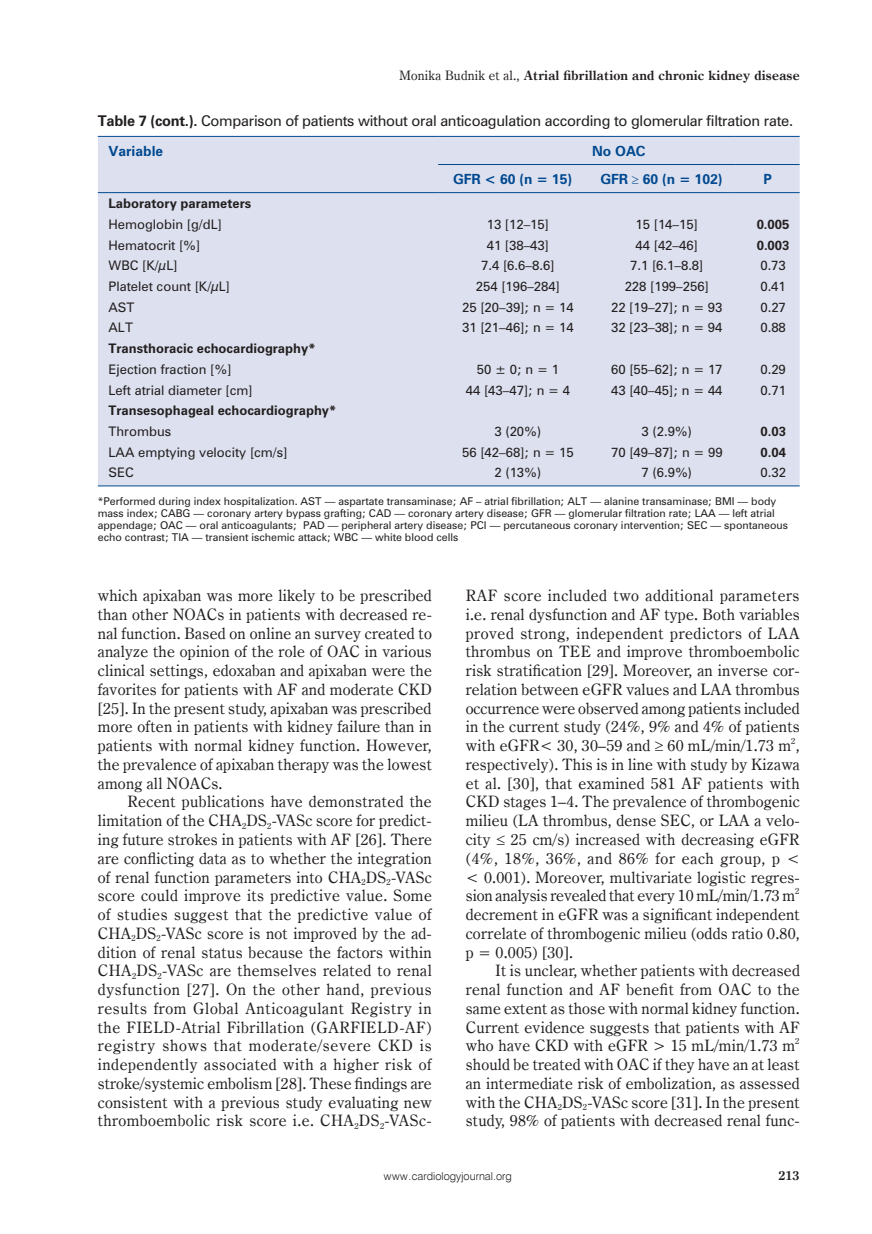
<style>
.page{position:relative;width:872px;height:1234px;background:#fff}
.page>*{position:absolute;margin:0;border:0;box-sizing:border-box;transform-origin:0 0}
.t1{font:15.75px/18.8px "Century Oldst EU";letter-spacing:.015em;color:#231f20;text-align:justify}
.t2{font:13.5px "Zurich PL";letter-spacing:-.02em;color:#231f20}
.t3{font:700 13.05px "Century Oldst EU";letter-spacing:.015em;color:#231f20}
.t4{font:700 12.75px "Zurich PL";color:#014990}
.t5{font:700 12.75px "Century Oldst EU";color:#231f20}
.t6{font:12px "Zurich PL";color:#231f20}
.t7{font:700 12px "Zurich PL";color:#231f20}
.t8{font:10.95px "Swis 721 Lt EU";color:#231f20}
.t9{font:9.75px/11.9px "Zurich PL";color:#231f20}
.s1{font-weight:400}
.s2{font-weight:700}
</style>
<div class="page">
<div style="left:98px;top:137px;width:701px;height:348px;background:#dde1ef"></div>
<hr style="left:438px;top:164px;width:149px;height:1px;background:#014990">
<hr style="left:587px;top:164px;width:149px;height:1px;background:#014990">
<hr style="left:736px;top:164px;width:63px;height:1px;background:#014990">
<hr style="left:98px;top:485px;width:340px;height:1px;background:#014990">
<hr style="left:438px;top:485px;width:149px;height:1px;background:#014990">
<hr style="left:587px;top:485px;width:149px;height:1px;background:#014990">
<hr style="left:736px;top:485px;width:63px;height:1px;background:#014990">
<hr style="left:98px;top:136px;width:340px;height:1px;background:#014990">
<hr style="left:438px;top:136px;width:149px;height:1px;background:#014990">
<hr style="left:587px;top:136px;width:149px;height:1px;background:#014990">
<hr style="left:736px;top:136px;width:63px;height:1px;background:#014990">
<hr style="left:98px;top:192px;width:340px;height:1px;background:#014990">
<hr style="left:438px;top:192px;width:149px;height:1px;background:#014990">
<hr style="left:587px;top:192px;width:149px;height:1px;background:#014990">
<hr style="left:736px;top:192px;width:63px;height:1px;background:#014990">
<p class="t3" style="left:399px;top:68px;width:402px"><span class="s1">Monika Budnik et al.,</span> Atrial fibrillation and chronic kidney disease</p>
<p class="t2" style="left:98px;top:111px;width:697px"><span class="s2">Table 7 (cont.).</span> Comparison of patients without oral anticoagulation according to glomerular filtration rate.</p>
<p class="t4" style="left:108px;top:142px;width:56px">Variable</p>
<p class="t4" style="left:592px;top:142px;width:55px">No OAC</p>
<p class="t4" style="left:453px;top:170px;width:121px">GFR &lt; 60 (n = 15)</p>
<p class="t4" style="left:600px;top:170px;width:124px">GFR ≥ 60 (n = 102)</p>
<p class="t4" style="left:763px;top:170px;width:10px">P</p>
<p class="t7" style="left:108px;top:195px;width:144px">Laboratory parameters</p>
<p class="t6" style="left:108px;top:216px;width:115px">Hemoglobin [g/dL]</p>
<p class="t6" style="left:487px;top:216px;width:64px">13 [12–15]</p>
<p class="t6" style="left:635px;top:216px;width:64px">15 [14–15]</p>
<p class="t7" style="left:756px;top:216px;width:34px">0.005</p>
<p class="t6" style="left:108px;top:237px;width:93px">Hematocrit [%]</p>
<p class="t6" style="left:487px;top:237px;width:64px">41 [38–43]</p>
<p class="t6" style="left:635px;top:237px;width:64px">44 [42–46]</p>
<p class="t7" style="left:756px;top:237px;width:34px">0.003</p>
<p class="t6" style="left:108px;top:257px;width:71px">WBC [K/μL]</p>
<p class="t6" style="left:481px;top:257px;width:75px">7.4 [6.6–8.6]</p>
<p class="t6" style="left:630px;top:257px;width:75px">7.1 [6.1–8.8]</p>
<p class="t6" style="left:760px;top:257px;width:27px">0.73</p>
<p class="t6" style="left:108px;top:278px;width:123px">Platelet count [K/μL]</p>
<p class="t6" style="left:476px;top:278px;width:86px">254 [196–284]</p>
<p class="t6" style="left:624px;top:278px;width:86px">228 [199–256]</p>
<p class="t6" style="left:760px;top:278px;width:27px">0.41</p>
<p class="t6" style="left:108px;top:299px;width:28px">AST</p>
<p class="t6" style="left:462px;top:299px;width:113px">25 [20–39]; n = 14</p>
<p class="t6" style="left:611px;top:299px;width:113px">22 [19–27]; n = 93</p>
<p class="t6" style="left:760px;top:299px;width:27px">0.27</p>
<p class="t6" style="left:108px;top:320px;width:26px">ALT</p>
<p class="t6" style="left:462px;top:320px;width:113px">31 [21–46]; n = 14</p>
<p class="t6" style="left:611px;top:320px;width:113px">32 [23–38]; n = 94</p>
<p class="t6" style="left:760px;top:320px;width:27px">0.88</p>
<p class="t7" style="left:109px;top:340px;width:208px">Transthoracic echocardiography*</p>
<p class="t6" style="left:109px;top:361px;width:124px">Ejection fraction [%]</p>
<p class="t6" style="left:477px;top:361px;width:84px">50 ± 0; n = 1</p>
<p class="t6" style="left:611px;top:361px;width:113px">60 [55–62]; n = 17</p>
<p class="t6" style="left:760px;top:361px;width:27px">0.29</p>
<p class="t6" style="left:109px;top:382px;width:146px">Left atrial diameter [cm]</p>
<p class="t6" style="left:466px;top:382px;width:106px">44 [43–47]; n = 4</p>
<p class="t6" style="left:611px;top:382px;width:113px">43 [40–45]; n = 44</p>
<p class="t6" style="left:760px;top:382px;width:27px">0.71</p>
<p class="t7" style="left:109px;top:402px;width:229px">Transesophageal echocardiography*</p>
<p class="t6" style="left:109px;top:423px;width:64px">Thrombus</p>
<p class="t6" style="left:494px;top:423px;width:48px">3 (20%)</p>
<p class="t6" style="left:641px;top:423px;width:52px">3 (2.9%)</p>
<p class="t7" style="left:760px;top:423px;width:27px">0.03</p>
<p class="t6" style="left:109px;top:444px;width:180px">LAA emptying velocity [cm/s]</p>
<p class="t6" style="left:462px;top:444px;width:113px">56 [42–68]; n = 15</p>
<p class="t6" style="left:611px;top:444px;width:113px">70 [49–87]; n = 99</p>
<p class="t7" style="left:760px;top:444px;width:27px">0.04</p>
<p class="t6" style="left:109px;top:464px;width:27px">SEC</p>
<p class="t6" style="left:494px;top:464px;width:48px">2 (13%)</p>
<p class="t6" style="left:641px;top:464px;width:52px">7 (6.9%)</p>
<p class="t6" style="left:760px;top:464px;width:27px">0.32</p>
<p class="t9" style="left:98px;top:495px;width:691px">*Performed during index hospitalization. AST — aspartate transaminase; AF – atrial fibrillation; ALT — alanine transaminase; BMI — body mass index; CABG — coronary artery bypass grafting; CAD — coronary artery disease; GFR — glomerular filtration rate; LAA — left atrial appendage; OAC — oral anticoagulants; PAD — peripheral artery disease; PCI — percutaneous coronary intervention; SEC — spontaneous echo contrast; TIA — transient ischemic attack; WBC — white blood cells</p>
<p class="t1" style="left:98px;top:586px;width:335px">which apixaban was more likely to be prescribed than other NOACs in patients with decreased re&shy;nal function. Based on online an survey created to analyze the opinion of the role of OAC in various clinical settings, edoxaban and apixaban were the favorites for patients with AF and moderate CKD [25]. In the present study, apixaban was prescribed more often in patients with kidney failure than in patients with normal kidney function. However, the prevalence of apixaban therapy was the lowest among all NOACs.</p>
<p class="t1" style="left:98px;top:792px;width:336px;text-indent:30px">Recent publications have demonstrated the limitation of the CHA<sub>2</sub>DS<sub>2</sub>-VASc score for predict&shy;ing future strokes in patients with AF [26]. There are conflicting data as to whether the integration of renal function parameters into CHA<sub>2</sub>DS<sub>2</sub>-VASc score could improve its predictive value. Some of studies suggest that the predictive value of CHA<sub>2</sub>DS<sub>2</sub>-VASc score is not improved by the ad&shy;dition of renal status because the factors within CHA<sub>2</sub>DS<sub>2</sub>-VASc are themselves related to renal dysfunction [27]. On the other hand, previous results from Global Anticoagulant Registry in the FIELD-Atrial Fibrillation (GARFIELD-AF) registry shows that moderate/severe CKD is independently associated with a higher risk of stroke/systemic embolism [28]. These findings are consistent with a previous study evaluating new thromboembolic risk score i.e. CHA<sub>2</sub>DS<sub>2</sub>-VASc-</p>
<p class="t1" style="left:466px;top:586px;width:336px">RAF score included two additional parameters i.e. renal dysfunction and AF type. Both variables proved strong, independent predictors of LAA thrombus on TEE and improve thromboembolic risk stratification [29]. Moreover, an inverse cor&shy;relation between eGFR values and LAA thrombus occurrence were observed among patients included in the current study (24%, 9% and 4% of patients with eGFR&lt; 30, 30–59 and ≥ 60 mL/min/1.73 m<sup>2</sup>, respectively). This is in line with study by Kizawa et al. [30], that examined 581 AF patients with CKD stages 1–4. The prevalence of thrombogenic milieu (LA thrombus, dense SEC, or LAA a velo&shy;city ≤ 25 cm/s) increased with decreasing eGFR (4%, 18%, 36%, and 86% for each group, p &lt; &lt; 0.001). Moreover, multivariate logistic regres&shy;sion analysis revealed that every 10 mL/min/1.73 m<sup>2 </sup>decrement in eGFR was a significant independent correlate of thrombogenic milieu (odds ratio 0.80, p = 0.005) [30].</p>
<p class="t1" style="left:466px;top:961px;width:335px;text-indent:30px">It is unclear, whether patients with decreased renal function and AF benefit from OAC to the same extent as those with normal kidney function.<br>Current evidence suggests that patients with AF who have CKD with eGFR &gt; 15 mL/min/1.73 m<sup>2 </sup>should be treated with OAC if they have an at least an intermediate risk of embolization, as assessed with the CHA<sub>2</sub>DS<sub>2</sub>-VASc score [31]. In the present study, 98% of patients with decreased renal func-</p>
<p class="t8" style="left:384px;top:1169px;width:129px">www.cardiologyjournal.org</p>
<p class="t5" style="left:778px;top:1167px;width:23px">213</p>
</div>
